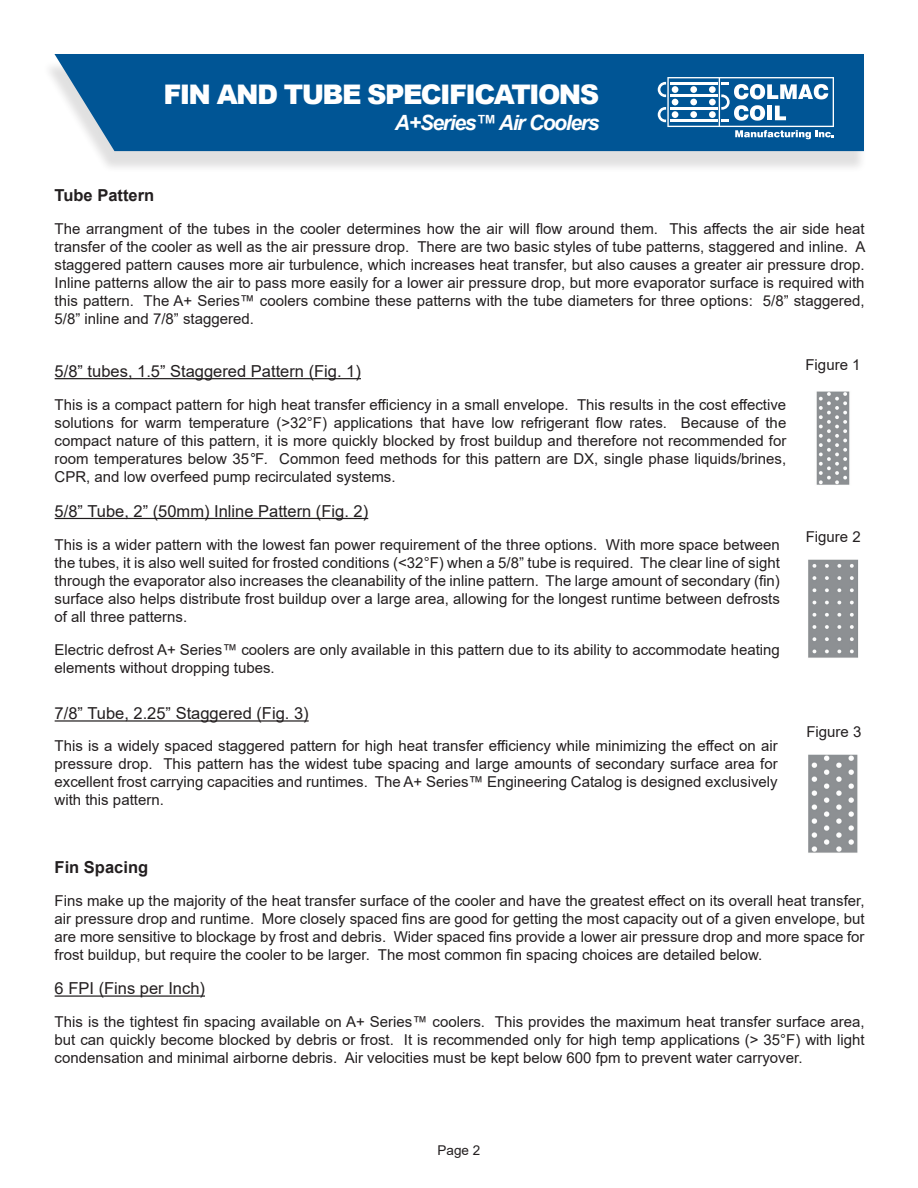
<style>
.page{position:relative;width:918px;height:1188px;background:#fff}
.page>*{position:absolute;margin:0;border:0;box-sizing:border-box;transform-origin:0 0}
.t1{font:900 27px "Arial";letter-spacing:-.06em;color:#fff}
.t2{font:italic 700 21px "Arial";letter-spacing:-.06em;color:#fff}
.t3{font:16.5px "Arial";color:#231f20}
.t4{font:700 16.5px "Arial";color:#231f20}
.t5{font:15px/18px "Arial";color:#231f20;text-align:justify}
.t6{font:13.5px "Arial";color:#231f20}
.s1{font-style:italic}
</style>
<div class="page">
<div style="left:42px;top:60px;width:825px;height:113px;background:#231f20;opacity:.14"></div>
<div style="left:54px;top:54px;width:810px;height:97px;background:#005595"></div>
<svg style="left:658px;top:77px;width:176px;height:62px"></svg>
<hr style="left:55px;top:378px;width:306px;height:1px;background:#201c1d">
<hr style="left:55px;top:518px;width:313px;height:1px;background:#201c1d">
<hr style="left:55px;top:720px;width:254px;height:2px;background:#201c1d">
<hr style="left:55px;top:995px;width:150px;height:2px;background:#201c1d">
<img style="left:816px;top:391px;width:34px;height:94px">
<img style="left:808px;top:559px;width:51px;height:99px">
<img style="left:808px;top:754px;width:50px;height:99px">
<h1 class="t1" style="left:163px;top:75px;width:437px">FIN AND TUBE SPECIFICATIONS</h1>
<h2 class="t2" style="left:395px;top:108px;width:206px">A+Series™ Air Coolers</h2>
<p class="t4" style="left:55px;top:184px;width:101px">Tube Pattern</p>
<p class="t5" style="left:55px;top:220px;width:812px">The arrangment of the tubes in the cooler determines how the air will flow around them. This affects the air side heat transfer of the cooler as well as the air pressure drop. There are two basic styles of tube patterns, staggered and inline. A staggered pattern causes more air turbulence, which increases heat transfer, but also causes a greater air pressure drop.<br>Inline patterns allow the air to pass more easily for a lower air pressure drop, but more evaporator surface is required with this pattern. The A+ Series™ coolers combine these patterns with the tube diameters for three options: 5/8” staggered, 5/8” inline and 7/8” staggered.</p>
<p class="t3" style="left:55px;top:360px;width:308px">5/8” tubes, 1.5” Staggered Pattern (Fig. 1)</p>
<p class="t5" style="left:55px;top:396px;width:733px">This is a compact pattern for high heat transfer efficiency in a small envelope. This results in the cost effective solutions for warm temperature (&gt;32°F) applications that have low refrigerant flow rates. Because of the compact nature of this pattern, it is more quickly blocked by frost buildup and therefore not recommended for room temperatures below 35<span class="s1">°</span>F<span class="s1">.</span> Common feed methods for this pattern are DX, single phase liquids/brines, CPR, and low overfeed pump recirculated systems.</p>
<p class="t3" style="left:55px;top:500px;width:315px">5/8” Tube, 2” (50mm) Inline Pattern (Fig. 2)</p>
<p class="t5" style="left:55px;top:535px;width:727px">This is a wider pattern with the lowest fan power requirement of the three options. With more space between the tubes, it is also well suited for frosted conditions (&lt;32°F) when a 5/8” tube is required. The clear line of sight through the evaporator also increases the cleanability of the inline pattern. The large amount of secondary (fin) surface also helps distribute frost buildup over a large area, allowing for the longest runtime between defrosts of all three patterns.</p>
<p class="t5" style="left:55px;top:640px;width:727px">Electric defrost A+ Series™ coolers are only available in this pattern due to its ability to accommodate heating elements without dropping tubes.</p>
<p class="t3" style="left:55px;top:702px;width:256px">7/8” Tube, 2.25” Staggered (Fig. 3)</p>
<p class="t5" style="left:55px;top:736px;width:725px">This is a widely spaced staggered pattern for high heat transfer efficiency while minimizing the effect on air pressure drop. This pattern has the widest tube spacing and large amounts of secondary surface area for excellent frost carrying capacities and runtimes. The A+ Series™ Engineering Catalog is designed exclusively with this pattern.</p>
<p class="t5" style="left:806px;top:355px;width:57px">Figure 1</p>
<p class="t5" style="left:806px;top:527px;width:57px">Figure 2</p>
<p class="t5" style="left:806px;top:723px;width:57px">Figure 3</p>
<p class="t4" style="left:55px;top:855px;width:95px">Fin Spacing</p>
<p class="t5" style="left:55px;top:891px;width:812px">Fins make up the majority of the heat transfer surface of the cooler and have the greatest effect on its overall heat transfer, air pressure drop and runtime. More closely spaced fins are good for getting the most capacity out of a given envelope, but are more sensitive to blockage by frost and debris. Wider spaced fins provide a lower air pressure drop and more space for frost buildup, but require the cooler to be larger. The most common fin spacing choices are detailed below.</p>
<p class="t3" style="left:55px;top:977px;width:152px">6 FPI (Fins per Inch)</p>
<p class="t5" style="left:55px;top:1013px;width:811px">This is the tightest fin spacing available on A+ Series™ coolers. This provides the maximum heat transfer surface area, but can quickly become blocked by debris or frost. It is recommended only for high temp applications (&gt; 35°F) with light condensation and minimal airborne debris. Air velocities must be kept below 600 fpm to prevent water carryover.</p>
<p class="t6" style="left:438px;top:1141px;width:44px">Page 2</p>
</div>
